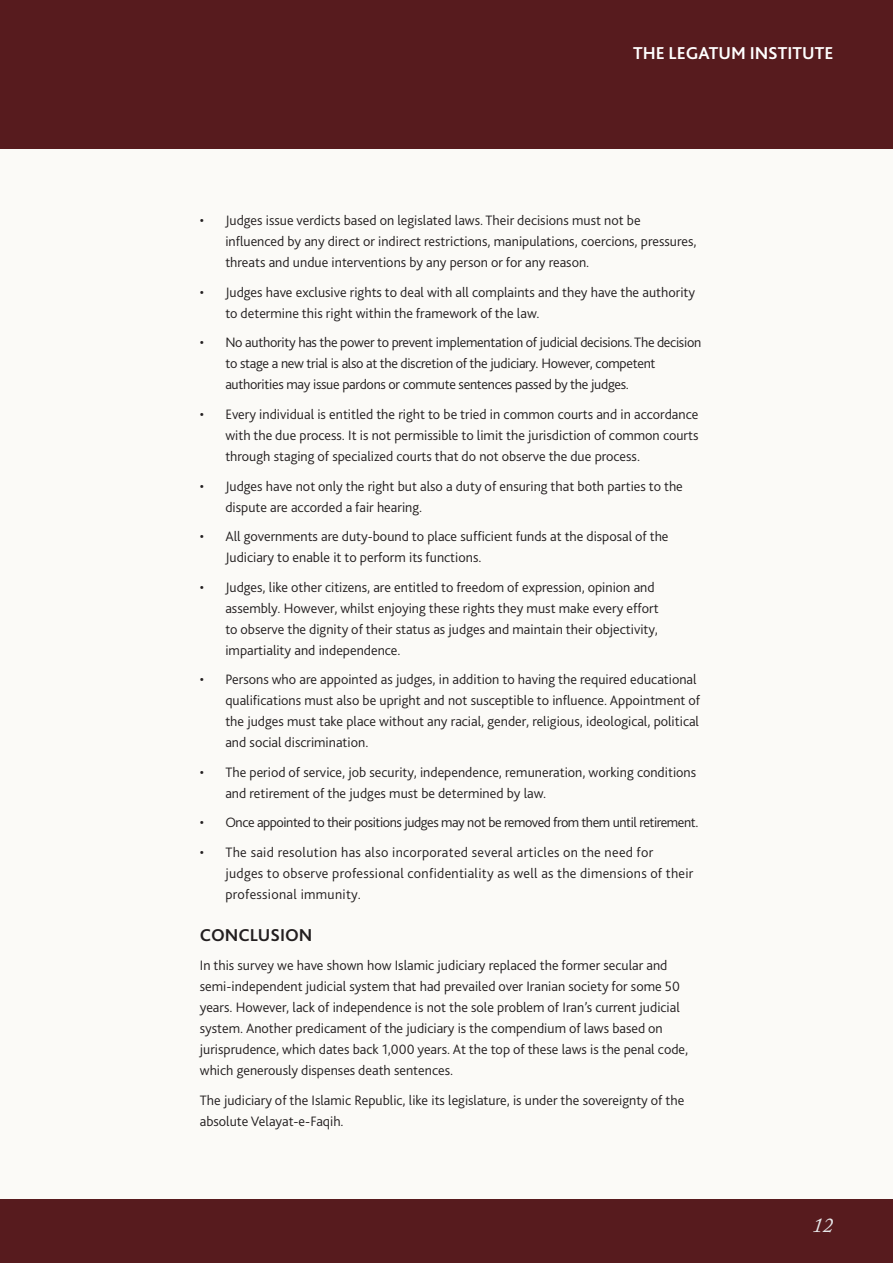
<style>
.page{position:relative;width:893px;height:1263px;background:#fff}
.page>*{position:absolute;margin:0;border:0;box-sizing:border-box;transform-origin:0 0}
.t1{font:italic 21px "Adobe Caslon Pro";color:#e6e7e9}
.t2{font:700 18px "Bliss 2";color:#fff}
.Sub_titles{font:700 18px "Bliss 2";color:#231f20}
.Body_bullets{font:300 14.25px/21px "Bliss 2";color:#231f20}
.Body{font:300 14.25px/21px "Bliss 2";color:#231f20}
.Body_bullets-2{font:300 14.25px/21px "Bliss 2";letter-spacing:-.02em;color:#231f20}
.Body_bullets-3{font:300 14.25px/21px "Bliss 2";letter-spacing:.02em;color:#231f20}
.Body_bullets-4{font:300 14.25px "Bliss 2";letter-spacing:-.03em;color:#231f20}
</style>
<div class="page">
<div style="left:0;top:132px;width:893px;height:1080px;background:#fbfaf7"></div>
<div style="left:0;top:0;width:893px;height:149px;background:#571b1e"></div>
<div style="left:0;top:1199px;width:893px;height:64px;background:#571b1e"></div>
<p class="t2" style="left:633px;top:42px;width:202px">THE LEGATUM INSTITUTE</p>
<p class="Body_bullets" style="left:225px;top:210px;width:473px;text-indent:-26px">• Judges issue verdicts based on legislated laws. Their decisions must not be influenced by any direct or indirect restrictions, manipulations, coercions, pressures, threats and undue interventions by any person or for any reason.</p>
<p class="Body_bullets" style="left:225px;top:281px;width:471px;text-indent:-26px">• Judges have exclusive rights to deal with all complaints and they have the authority to determine this right within the framework of the law.</p>
<p class="Body_bullets-2" style="left:225px;top:332px;width:477px;text-indent:-26px">• No authority has the power to prevent implementation of judicial decisions.The decision to stage a new trial is also at the discretion of the judiciary. However, competent authorities may issue pardons or commute sentences passed by the judges.</p>
<p class="Body_bullets" style="left:225px;top:403px;width:475px;text-align:justify;text-indent:-26px">• Every individual is entitled the right to be tried in common courts and in accordance with the due process. It is not permissible to limit the jurisdiction of common courts through staging of specialized courts that do not observe the due process.</p>
<p class="Body_bullets" style="left:225px;top:475px;width:459px;text-indent:-26px">• Judges have not only the right but also a duty of ensuring that both parties to the dispute are accorded a fair hearing.</p>
<p class="Body_bullets" style="left:225px;top:525px;width:445px;text-indent:-26px">• All governments are duty-bound to place sufficient funds at the disposal of the<br>Judiciary to enable it to perform its functions.</p>
<p class="Body_bullets" style="left:225px;top:576px;width:435px;text-indent:-26px">• Judges, like other citizens, are entitled to freedom of expression, opinion and assembly. However, whilst enjoying these rights they must make every effort to observe the dignity of their status as judges and maintain their objectivity, impartiality and independence.</p>
<p class="Body_bullets" style="left:225px;top:668px;width:476px;text-indent:-26px">• Persons who are appointed as judges, in addition to having the required educational qualifications must also be upright and not susceptible to influence. Appointment of the judges must take place without any racial, gender, religious, ideological, political and social discrimination.</p>
<p class="Body_bullets" style="left:225px;top:761px;width:472px;text-indent:-26px">• The period of service, job security, independence, remuneration, working conditions and retirement of the judges must be determined by law.</p>
<p class="Body_bullets-4" style="left:200px;top:813px;width:500px">• Once appointed to their positions judges may not be removed from them until retirement.</p>
<p class="Body_bullets-3" style="left:225px;top:841px;width:470px;text-indent:-26px">• The said resolution has also incorporated several articles on the need for judges to observe professional confidentiality as well as the dimensions of their professional immunity.</p>
<p class="Sub_titles" style="left:200px;top:924px;width:114px">CONCLUSION</p>
<p class="Body" style="left:200px;top:955px;width:490px">In this survey we have shown how Islamic judiciary replaced the former secular and semi-independent judicial system that had prevailed over Iranian society for some 50 years. However, lack of independence is not the sole problem of Iran’s current judicial system. Another predicament of the judiciary is the compendium of laws based on jurisprudence, which dates back 1,000 years. At the top of these laws is the penal code, which generously dispenses death sentences.</p>
<p class="Body" style="left:200px;top:1089px;width:486px">The judiciary of the Islamic Republic, like its legislature, is under the sovereignty of the absolute Velayat-e-Faqih.</p>
<h1 class="t1" style="left:812px;top:1212px;width:22px">12</h1>
</div>
